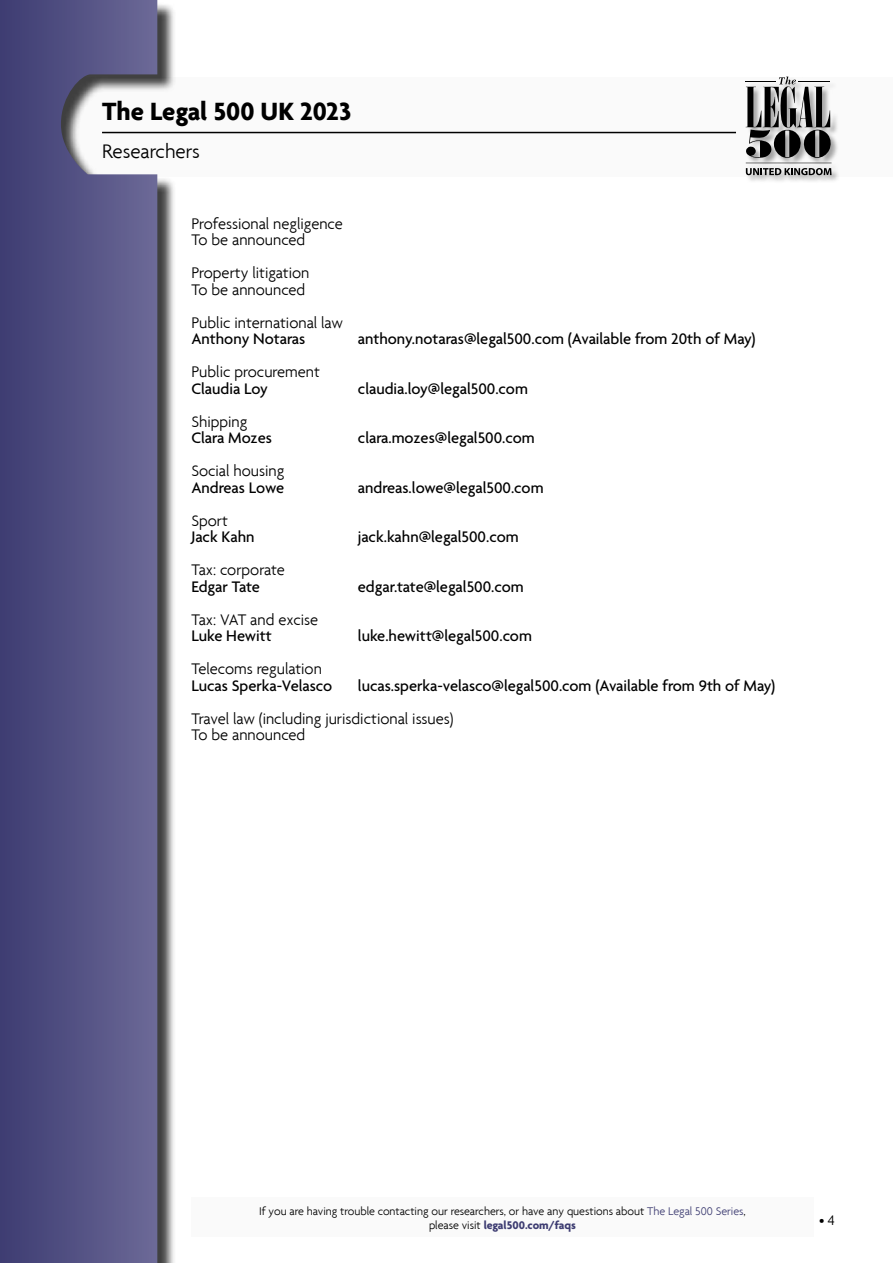
<style>
.page{position:relative;width:893px;height:1263px;background:#fff}
.page>*{position:absolute;margin:0;border:0;box-sizing:border-box;transform-origin:0 0}
.t1{font:700 27px "Agenda";color:#000}
.t2{font:300 21px "Agenda";color:#000}
.t3{font:500 16.5px "Agenda";color:#000}
.t4{font:300 16.5px/16.5px "Agenda";color:#000}
.t5{font:300 15px "Agenda";color:#000}
.t6{font:300 12px/14.4px "Agenda";color:#000;text-align:center}
.s1{color:#3e3d72}
.s2{font-weight:700;color:#3e3d72}
</style>
<div class="page">
<div style="left:191px;top:1197px;width:623px;height:40px;background:#fafafa"></div>
<div style="left:0;top:77px;width:893px;height:99px;background:#fafafa"></div>
<div style="left:745px;top:76px;width:95px;height:108px;background:#000;opacity:.35"></div>
<svg style="left:746px;top:77px;width:85px;height:82px"></svg>
<hr style="left:746px;top:82px;width:30px;height:1px;background:#000">
<hr style="left:798px;top:82px;width:32px;height:1px;background:#000">
<hr style="left:746px;top:163px;width:85px;height:1px;background:#000">
<svg style="left:746px;top:168px;width:85px;height:7px"></svg>
<hr style="left:102px;top:132px;width:634px;height:1px;background:#000">
<div style="left:2px;top:2px;width:174px;height:1261px;background:#000;opacity:.75"></div>
<svg style="left:0;top:0;width:157px;height:1263px;background:#595787"></svg>
<h1 class="t1" style="left:102px;top:95px;width:251px">The Legal 500 UK 2023</h1>
<p class="t2" style="left:102px;top:139px;width:99px">Researchers</p>
<p class="t4" style="left:191px;top:215px;width:153px">Professional negligence<br>To be announced</p>
<p class="t4" style="left:191px;top:264px;width:120px">Property litigation<br>To be announced</p>
<p class="t4" style="left:191px;top:314px;width:153px">Public international law</p>
<p class="t3" style="left:191px;top:329px;width:116px">Anthony Notaras</p>
<p class="t3" style="left:358px;top:329px;width:399px">anthony.notaras@legal500.com (Available from 20th of May)</p>
<p class="t4" style="left:191px;top:363px;width:130px">Public procurement</p>
<p class="t3" style="left:191px;top:378px;width:78px">Claudia Loy</p>
<p class="t3" style="left:358px;top:378px;width:172px">claudia.loy@legal500.com</p>
<p class="t4" style="left:191px;top:413px;width:57px">Shipping</p>
<p class="t3" style="left:191px;top:428px;width:82px">Clara Mozes</p>
<p class="t3" style="left:358px;top:428px;width:178px">clara.mozes@legal500.com</p>
<p class="t4" style="left:191px;top:462px;width:94px">Social housing</p>
<p class="t3" style="left:191px;top:477px;width:94px">Andreas Lowe</p>
<p class="t3" style="left:358px;top:477px;width:187px">andreas.lowe@legal500.com</p>
<p class="t4" style="left:191px;top:512px;width:38px">Sport</p>
<p class="t3" style="left:191px;top:527px;width:65px">Jack Kahn</p>
<p class="t3" style="left:358px;top:527px;width:162px">jack.kahn@legal500.com</p>
<p class="t4" style="left:191px;top:561px;width:95px">Tax: corporate</p>
<p class="t3" style="left:191px;top:576px;width:70px">Edgar Tate</p>
<p class="t3" style="left:358px;top:576px;width:167px">edgar.tate@legal500.com</p>
<p class="t4" style="left:191px;top:611px;width:128px">Tax: VAT and excise</p>
<p class="t3" style="left:191px;top:626px;width:82px">Luke Hewitt</p>
<p class="t3" style="left:358px;top:626px;width:176px">luke.hewitt@legal500.com</p>
<p class="t4" style="left:191px;top:660px;width:132px">Telecoms regulation</p>
<p class="t3" style="left:191px;top:675px;width:142px">Lucas Sperka-Velasco</p>
<p class="t3" style="left:358px;top:675px;width:419px">lucas.sperka-velasco@legal500.com (Available from 9th of May)</p>
<p class="t4" style="left:191px;top:710px;width:264px">Travel law (including jurisdictional issues)<br>To be announced</p>
<p class="t6" style="left:259px;top:1203px;width:488px">If you are having trouble contacting our researchers, or have any questions about <span class="s1">The Legal 500 Series</span>, please visit <span class="s2">legal500.com/faqs</span></p>
<p class="t5" style="left:819px;top:1211px;width:17px">• 4</p>
</div>
